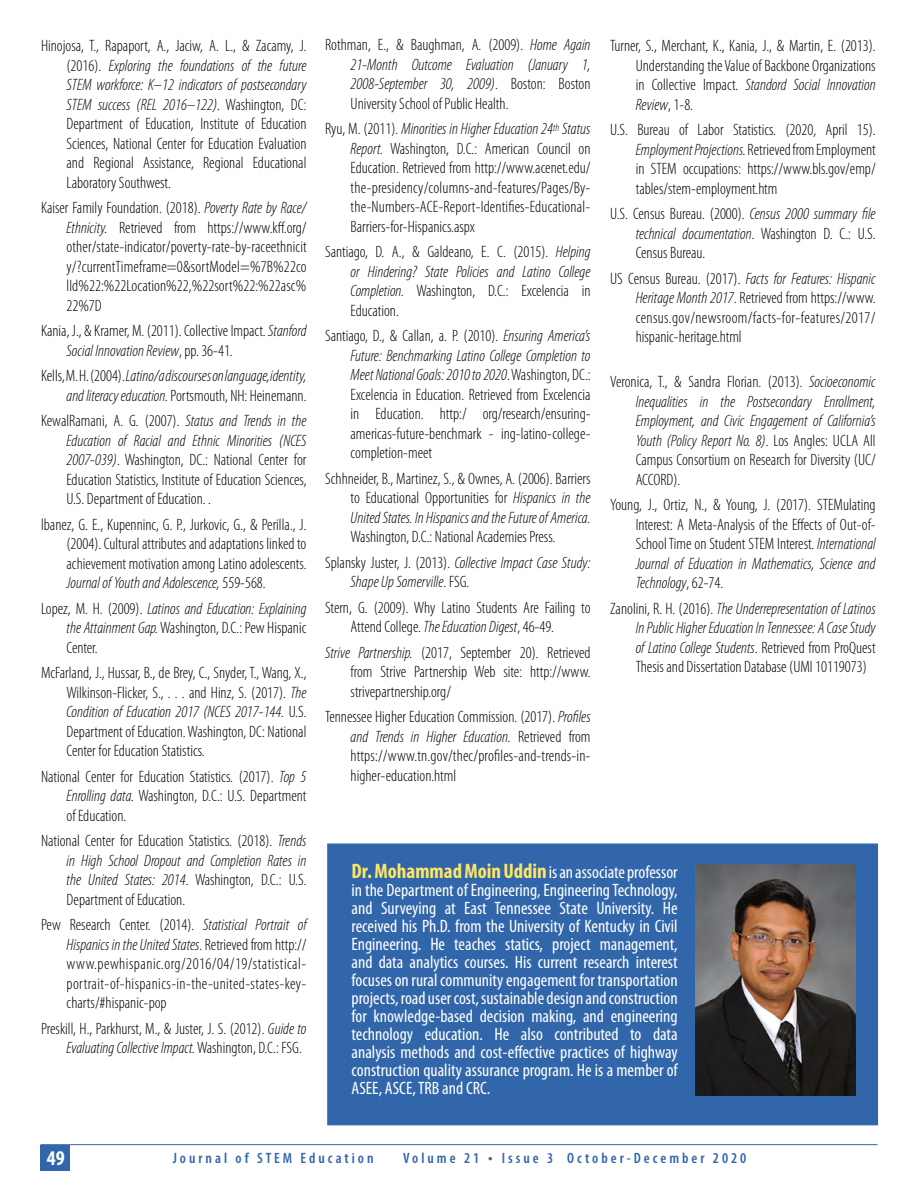
<style>
.page{position:relative;width:918px;height:1188px;background:#fff}
.page>*{position:absolute;margin:0;border:0;box-sizing:border-box;transform-origin:0 0}
.t1{font:700 condensed 21px "Myriad Pro";color:#fff}
.t2{font:condensed 18px/18px "Myriad Pro";color:#fff;text-align:justify}
.t3{font:300 condensed 16.5px/19.5px "Myriad Pro";color:#000;text-align:justify}
.t4{font:italic 300 condensed 16.5px/19.5px "Myriad Pro";color:#000;text-align:justify}
.t5{font:600 condensed 15px "Myriad Pro";letter-spacing:.2em;color:#3166aa}
.s1{font-style:italic}
.s2{font-style:normal}
.s3{font-weight:700;font-size:21px;color:#fde566}
.s4{font-size:16.5px}
</style>
<div class="page">
<hr style="left:40px;top:1144px;width:838px;height:1px;background:#3166aa">
<div style="left:40px;top:1145px;width:30px;height:26px;background:#3166aa"></div>
<div style="left:327px;top:843px;width:551px;height:282px;background:#3166aa;border:1px solid #3166aa"></div>
<img style="left:695px;top:864px;width:160px;height:231px">
<p class="t3" style="left:67px;top:36px;width:242px;text-indent:-25px">Hinojosa, T., Rapaport, A., Jaciw, A. L., &amp; Zacamy, J. (2016). <span class="s1">Exploring the foundations of the future STEM workforce: K–12 indicators of postsecondary STEM success (REL 2016–122)</span>. Washington, DC:<br>Department of Education, Institute of Education Sciences, National Center for Education Evaluation and Regional Assistance, Regional Educational Laboratory Southwest.</p>
<p class="t3" style="left:67px;top:198px;width:242px;text-indent:-25px">Kaiser Family Foundation. (2018). <span class="s1">Poverty Rate by Race/ Ethnicity.</span> Retrieved from https://www.kff.org/ other/state-indicator/poverty-rate-by-raceethnicit y/?currentTimeframe=0&amp;sortModel=%7B%22co lId%22:%22Location%22,%22sort%22:%22asc% 22%7D</p>
<p class="t3" style="left:67px;top:321px;width:241px;text-indent:-25px">Kania, J., &amp; Kramer, M. (2011). Collective Impact. <span class="s1">Stanford<br>Social Innovation Review</span>, pp. 36-41.</p>
<p class="t4" style="left:41px;top:366px;width:267px;text-align:right"><span class="s2">Kells, M. H. (2004).</span> Latino/a discourses on language,identity, and literacy education. <span class="s2">Portsmouth, NH: Heinemann.</span></p>
<p class="t3" style="left:67px;top:411px;width:242px;text-indent:-25px">KewalRamani, A. G. (2007). <span class="s1">Status and Trends in the Education of Racial and Ethnic Minorities (NCES 2007-039)</span>. Washington, DC.: National Center for Education Statistics, Institute of Education Sciences, U.S. Department of Education. .</p>
<p class="t3" style="left:67px;top:514px;width:242px;text-indent:-25px">lbanez, G. E., Kupenninc, G. P., Jurkovic, G., &amp; Perilla., J. (2004). Cultural attributes and adaptations linked to achievement motivation among Latino adolescents.<br><span class="s1">Journal of Youth and Adolescence,</span> 559-568.</p>
<p class="t3" style="left:67px;top:598px;width:242px;text-indent:-25px">Lopez, M. H. (2009). <span class="s1">Latinos and Education: Explaining the Attainment Gap.</span> Washington, D.C.: Pew Hispanic Center.</p>
<p class="t3" style="left:67px;top:663px;width:242px;text-indent:-25px">McFarland, J., Hussar, B., de Brey, C., Snyder, T., Wang, X., Wilkinson-Flicker, S., . . . and Hinz, S. (2017). <span class="s1">The Condition of Education 2017 (NCES 2017-144.</span> U.S.<br>Department of Education. Washington, DC: National Center for Education Statistics.</p>
<p class="t3" style="left:67px;top:766px;width:241px;text-indent:-26px">National Center for Education Statistics. (2017). <span class="s1">Top 5<br>Enrolling data.</span> Washington, D.C.: U.S. Department of Education.</p>
<p class="t3" style="left:67px;top:831px;width:242px;text-indent:-25px">National Center for Education Statistics. (2018). <span class="s1">Trends in High School Dropout and Completion Rates in the United States: 2014</span>. Washington, D.C.: U.S.<br>Department of Education.</p>
<p class="t3" style="left:67px;top:915px;width:241px;text-indent:-26px">Pew Research Center. (2014). <span class="s1">Statistical Portrait of Hispanics in the United States</span>. Retrieved from http:// www.pewhispanic.org/2016/04/19/statistical&shy;portrait-of-hispanics-in-the-united-states-key&shy;charts/#hispanic-pop</p>
<p class="t3" style="left:41px;top:1018px;width:267px;text-align:right">Preskill, H., Parkhurst, M., &amp; Juster, J. S. (2012). <span class="s1">Guide to<br>Evaluating Collective Impact.</span> Washington, D.C.: FSG.</p>
<p class="t3" style="left:351px;top:35px;width:242px;text-indent:-25px">Rothman, E., &amp; Baughman, A. (2009). <span class="s1">Home Again 21-Month Outcome Evaluation (January 1, 2008-September 30, 2009)</span>. Boston: Boston University School of Public Health.</p>
<p class="t3" style="left:351px;top:119px;width:241px;text-indent:-25px">Ryu, M. (2011). <span class="s1">Minorities in Higher Education 24</span><sup>th</sup> <span class="s1">Status Report.</span> Washington, D.C.: American Council on Education. Retrieved from http://www.acenet.edu/ the-presidency/columns-and-features/Pages/By&shy;the-Numbers-ACE-Report-Identifies-Educational-Barriers-for-Hispanics.aspx</p>
<p class="t3" style="left:351px;top:242px;width:242px;text-indent:-25px">Santiago, D. A., &amp; Galdeano, E. C. (2015). <span class="s1">Helping or Hindering? State Policies and Latino College Completion.</span> Washington, D.C.: Excelencia in Education.</p>
<p class="t3" style="left:351px;top:326px;width:242px;text-indent:-25px">Santiago, D., &amp; Callan, a. P. (2010). <span class="s1">Ensuring America’s Future: Benchmarking Latino College Completion to Meet National Goals: 2010 to 2020</span>. Washington, DC.:<br>Excelencia in Education. Retrieved from Excelencia in Education. http:/ org/research/ensuring&shy;americas-future-benchmark - ing-latino-college&shy;completion-meet</p>
<p class="t3" style="left:351px;top:469px;width:242px;text-indent:-25px">Schhneider, B., Martinez, S., &amp; Ownes, A. (2006). Barriers to Educational Opportunities for <span class="s1">Hispanics in the United States. In Hispanics and the Future of America.</span></p>
<p class="t3" style="left:325px;top:524px;width:267px;line-height:25.5px;text-align:center">Washington, D.C.: National Academies Press.<br>Splansky Juster, J. (2013). <span class="s1">Collective Impact Case Study:</span></p>
<p class="t3" style="left:325px;top:569px;width:267px;line-height:25.5px;text-indent:25px"><span class="s1">Shape Up Somerville</span>. FSG.<br>Stern, G. (2009). Why Latino Students Are Failing to</p>
<p class="t3" style="left:325px;top:614px;width:267px;line-height:25.5px;text-indent:25px">Attend College. <span class="s1">The Education Digest</span>, 46-49.<br><span class="s1">Strive Partnership.</span> (2017, September 20). Retrieved</p>
<p class="t3" style="left:351px;top:662px;width:242px">from Strive Partnership Web site: http://www. strivepartnership.org/</p>
<p class="t3" style="left:351px;top:707px;width:242px;text-indent:-25px">Tennessee Higher Education Commission. (2017). <span class="s1">Profiles and Trends in Higher Education.</span> Retrieved from https://www.tn.gov/thec/profiles-and-trends-in&shy;higher-education.html</p>
<p class="t3" style="left:636px;top:36px;width:242px;text-indent:-25px">Turner, S., Merchant, K., Kania, J., &amp; Martin, E. (2013).<br>Understanding the Value of Backbone Organizations in Collective Impact. <span class="s1">Standord Social Innovation Review</span>, 1-8.</p>
<p class="t3" style="left:636px;top:120px;width:242px;text-indent:-25px">U.S. Bureau of Labor Statistics. (2020, April 15).<br><span class="s1">Employment Projections.</span> Retrieved from Employment in STEM occupations: https://www.bls.gov/emp/ tables/stem-employment.htm</p>
<p class="t3" style="left:636px;top:204px;width:242px;text-indent:-25px">U.S. Census Bureau. (2000). <span class="s1">Census 2000 summary file technical documentation</span>. Washington D. C.: U.S.<br>Census Bureau.</p>
<p class="t3" style="left:636px;top:268px;width:241px;text-indent:-25px">US Census Bureau. (2017). <span class="s1">Facts for Features: Hispanic Heritage Month 2017</span>. Retrieved from https://www. census.gov/newsroom/facts-for-features/2017/ hispanic-heritage.html</p>
<p class="t4" style="left:636px;top:372px;width:242px;text-indent:-25px"><span class="s2">Veronica, T., &amp; Sandra Florian. (2013).</span> Socioeconomic Inequalities in the Postsecondary Enrollment, Employment, and Civic Engagement of California’s Youth (Policy Report No. 8)<span class="s2">. Los Angles: UCLA All Campus Consortium on Research for Diversity (UC/ ACCORD).</span></p>
<p class="t3" style="left:636px;top:495px;width:242px;text-indent:-25px">Young, J., Ortiz, N., &amp; Young, J. (2017). STEMulating Interest: A Meta-Analysis of the Effects of Out-of-School Time on Student STEM Interest. <span class="s1">International Journal of Education in Mathematics, Science and Technology</span>, 62-74.</p>
<p class="t4" style="left:636px;top:599px;width:241px;text-indent:-25px"><span class="s2">Zanolini, R. H. (2016).</span> The Underrepresentation of Latinos In Public Higher Education In Tennessee: A Case Study of Latino College Students<span class="s2">. Retrieved from ProQuest Thesis and Dissertation Database (UMI 10119073)</span></p>
<p class="t2" style="left:352px;top:862px;width:328px"><span class="s3">Dr. Mohammad Moin Uddin</span> is an associate professor in the Department of Engineering, Engineering Technology, and Surveying at East Tennessee State University. He received his Ph.D. from the University of Kentucky in Civil Engineering. He teaches statics, project management, and data analytics courses. His current research interest focuses on rural community engagement for transportation projects, road user cost, sustainable design and construction for knowledge-based decision making, and engineering technology education. He also contributed to data analysis methods and cost-effective practices of highway construction quality assurance program. He is a member of ASEE, ASCE, TRB and CRC.</p>
<p class="t1" style="left:47px;top:1145px;width:19px">49</p>
<p class="t5" style="left:173px;top:1149px;width:202px">Journal of STEM Education</p>
<p class="t5" style="left:403px;top:1149px;width:345px">Volume 21 <span class="s4">•</span> Issue 3 October-December 2020</p>
</div>
